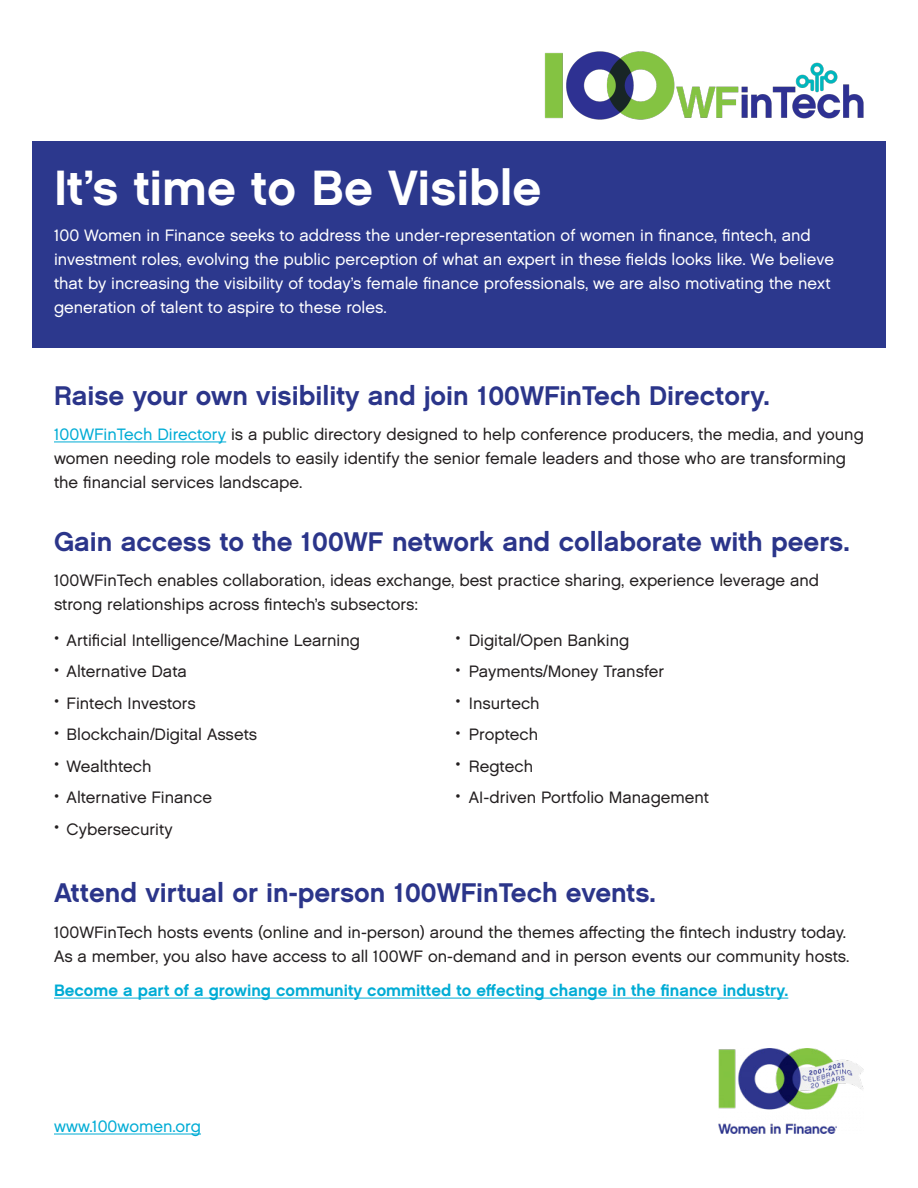
<style>
.page{position:relative;width:918px;height:1188px;background:#fff}
.page>*{position:absolute;margin:0;border:0;box-sizing:border-box;transform-origin:0 0}
.t1{font:49.5px "Chalet New York Nineteen Sixty";color:#fff}
.t2{font:27px "Chalet New York Nineteen Sixty";color:#2b358a}
.t3{font:16.5px/24px "Chalet London Nineteen Sixty";color:#231f20}
.t4{font:16.5px/24px "Chalet London Nineteen Sixty";color:#fff}
.t5{font:16.5px "Chalet New York Nineteen Sixty";color:#00acd5}
.t6{font:16.5px "Chalet London Nineteen Sixty";color:#00acd5}
.s1{color:#00acd5}
</style>
<div class="page">
<div style="left:32px;top:141px;width:854px;height:207px;background:#2c388d"></div>
<img style="left:544px;top:51px;width:320px;height:69px">
<hr style="left:54px;top:442px;width:172px;height:1px;background:#00acd5">
<hr style="left:54px;top:998px;width:734px;height:1px;background:#00acd5">
<hr style="left:54px;top:1134px;width:147px;height:1px;background:#00acd5">
<img style="left:718px;top:1049px;width:146px;height:85px">
<p class="t1" style="left:54px;top:157px;width:489px">It’s time to Be Visible</p>
<p class="t4" style="left:54px;top:223px;width:758px">100 Women in Finance seeks to address the under-representation of women in finance, fintech, and</p>
<p class="t4" style="left:54px;top:247px;width:782px">investment roles, evolving the public perception of what an expert in these fields looks like. We believe that by increasing the visibility of today’s female finance professionals, we are also motivating the next generation of talent to aspire to these roles.</p>
<p class="t2" style="left:54px;top:379px;width:717px">Raise your own visibility and join 100WFinTech Directory.</p>
<p class="t3" style="left:54px;top:422px;width:811px"><span class="s1">100WFinTech Directory</span> is a public directory designed to help conference producers, the media, and young women needing role models to easily identify the senior female leaders and those who are transforming the financial services landscape.</p>
<p class="t2" style="left:54px;top:525px;width:797px">Gain access to the 100WF network and collaborate with peers.</p>
<p class="t3" style="left:54px;top:569px;width:767px">100WFinTech enables collaboration, ideas exchange, best practice sharing, experience leverage and strong relationships across fintech’s subsectors:</p>
<p class="t3" style="left:67px;top:628px;width:295px">Artificial Intelligence/Machine Learning</p>
<p class="t3" style="left:67px;top:659px;width:122px">Alternative Data</p>
<p class="t3" style="left:67px;top:691px;width:131px">Fintech Investors</p>
<p class="t3" style="left:67px;top:722px;width:192px">Blockchain/Digital Assets</p>
<p class="t3" style="left:67px;top:754px;width:86px">Wealthtech</p>
<p class="t3" style="left:67px;top:785px;width:147px">Alternative Finance</p>
<p class="t3" style="left:67px;top:817px;width:108px">Cybersecurity</p>
<p class="t3" style="left:469px;top:628px;width:162px">Digital/Open Banking</p>
<p class="t3" style="left:469px;top:659px;width:197px">Payments/Money Transfer</p>
<p class="t3" style="left:469px;top:691px;width:72px">Insurtech</p>
<p class="t3" style="left:469px;top:722px;width:71px">Proptech</p>
<p class="t3" style="left:469px;top:754px;width:66px">Regtech</p>
<p class="t3" style="left:469px;top:785px;width:242px">AI-driven Portfolio Management</p>
<p class="t3" style="left:54px;top:626px;width:7px">•</p>
<p class="t3" style="left:54px;top:658px;width:7px">•</p>
<p class="t3" style="left:54px;top:689px;width:7px">•</p>
<p class="t3" style="left:54px;top:721px;width:7px">•</p>
<p class="t3" style="left:54px;top:752px;width:7px">•</p>
<p class="t3" style="left:54px;top:784px;width:7px">•</p>
<p class="t3" style="left:54px;top:815px;width:7px">•</p>
<p class="t3" style="left:455px;top:626px;width:7px">•</p>
<p class="t3" style="left:455px;top:658px;width:7px">•</p>
<p class="t3" style="left:455px;top:689px;width:7px">•</p>
<p class="t3" style="left:455px;top:721px;width:7px">•</p>
<p class="t3" style="left:455px;top:752px;width:7px">•</p>
<p class="t3" style="left:455px;top:784px;width:7px">•</p>
<p class="t2" style="left:54px;top:875px;width:603px">Attend virtual or in-person 100WFinTech events.</p>
<p class="t3" style="left:54px;top:920px;width:797px">100WFinTech hosts events (online and in-person) around the themes affecting the fintech industry today.<br>As a member, you also have access to all 100WF on-demand and in person events our community hosts.</p>
<p class="t5" style="left:54px;top:980px;width:736px">Become a part of a growing community committed to effecting change in the finance industry.</p>
<p class="t6" style="left:54px;top:1117px;width:149px">www.100women.org</p>
</div>
